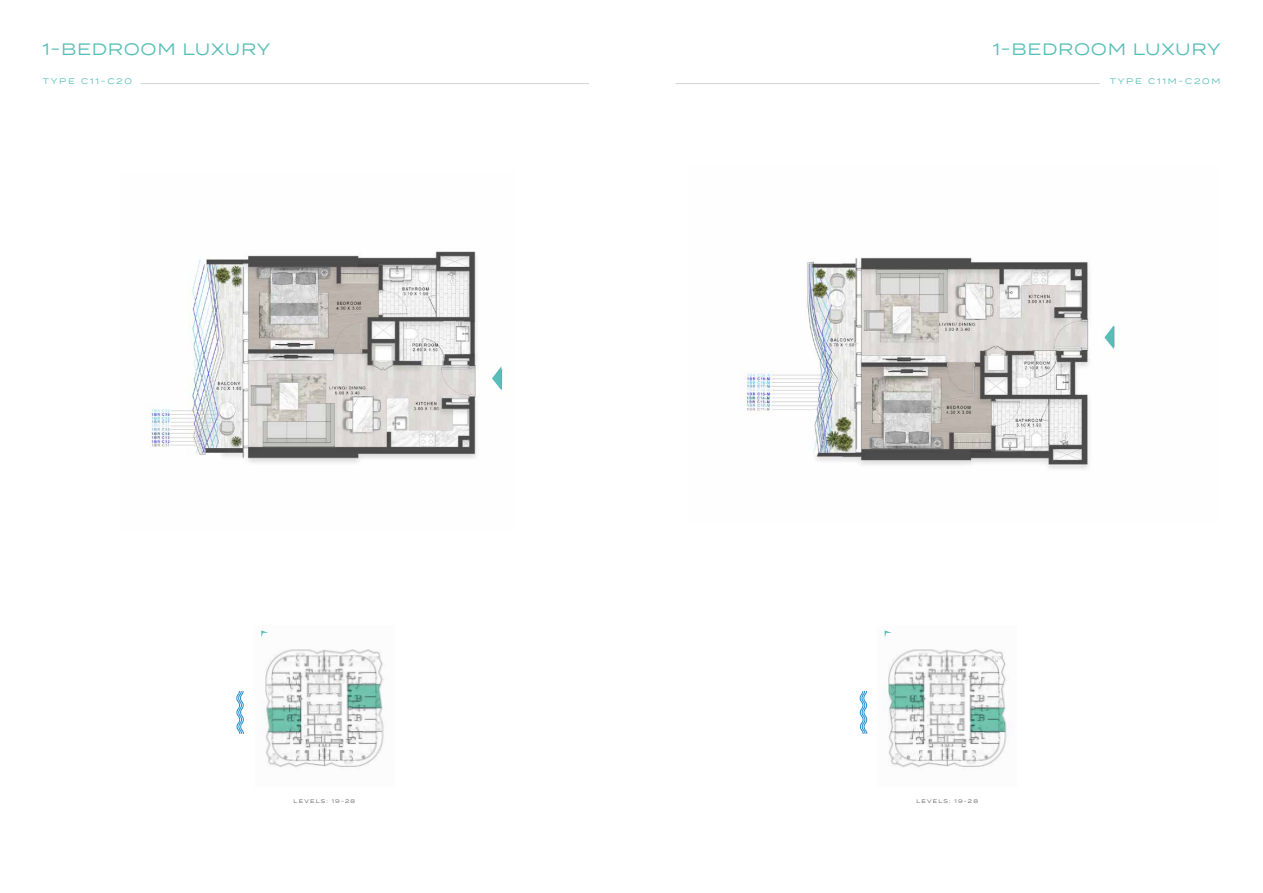
<style>
.page{position:relative;width:1263px;height:893px;background:#fff}
.page>*{position:absolute;margin:0;border:0;box-sizing:border-box;transform-origin:0 0}
.t1{font:16.5px "Termina";letter-spacing:.04em;color:#56beb6}
.t2{font:8.02px "Termina";letter-spacing:.22em;color:#56beb6}
.t3{font:5.25px "Termina";letter-spacing:.22em;color:#58595b}
</style>
<div class="page">
<img style="left:145px;top:251px;width:359px;height:212px">
<hr style="left:141px;top:83px;width:448px;height:1px;background:#d1d3d4">
<svg style="left:492px;top:366px;width:9px;height:24px"></svg>
<img style="left:261px;top:649px;width:123px;height:119px">
<svg style="left:261px;top:630px;width:7px;height:7px"></svg>
<svg style="left:237px;top:691px;width:7px;height:43px"></svg>
<img style="left:740px;top:257px;width:375px;height:213px">
<svg style="left:1104px;top:325px;width:10px;height:24px"></svg>
<img style="left:884px;top:649px;width:125px;height:119px">
<svg style="left:884px;top:630px;width:8px;height:7px"></svg>
<svg style="left:860px;top:691px;width:7px;height:43px"></svg>
<hr style="left:675px;top:83px;width:425px;height:1px;background:#d1d3d4">
<p class="t1" style="left:43px;top:37px;width:229px">1-BEDROOM LUXURY</p>
<p class="t2" style="left:43px;top:76px;width:91px">TYPE C11-C20</p>
<p class="t3" style="left:294px;top:797px;width:63px">LEVELS: 19-28</p>
<p class="t1" style="left:993px;top:37px;width:229px">1-BEDROOM LUXURY</p>
<p class="t2" style="left:1110px;top:76px;width:112px">TYPE C11M-C20M</p>
<p class="t3" style="left:916px;top:797px;width:63px">LEVELS: 19-28</p>
</div>
